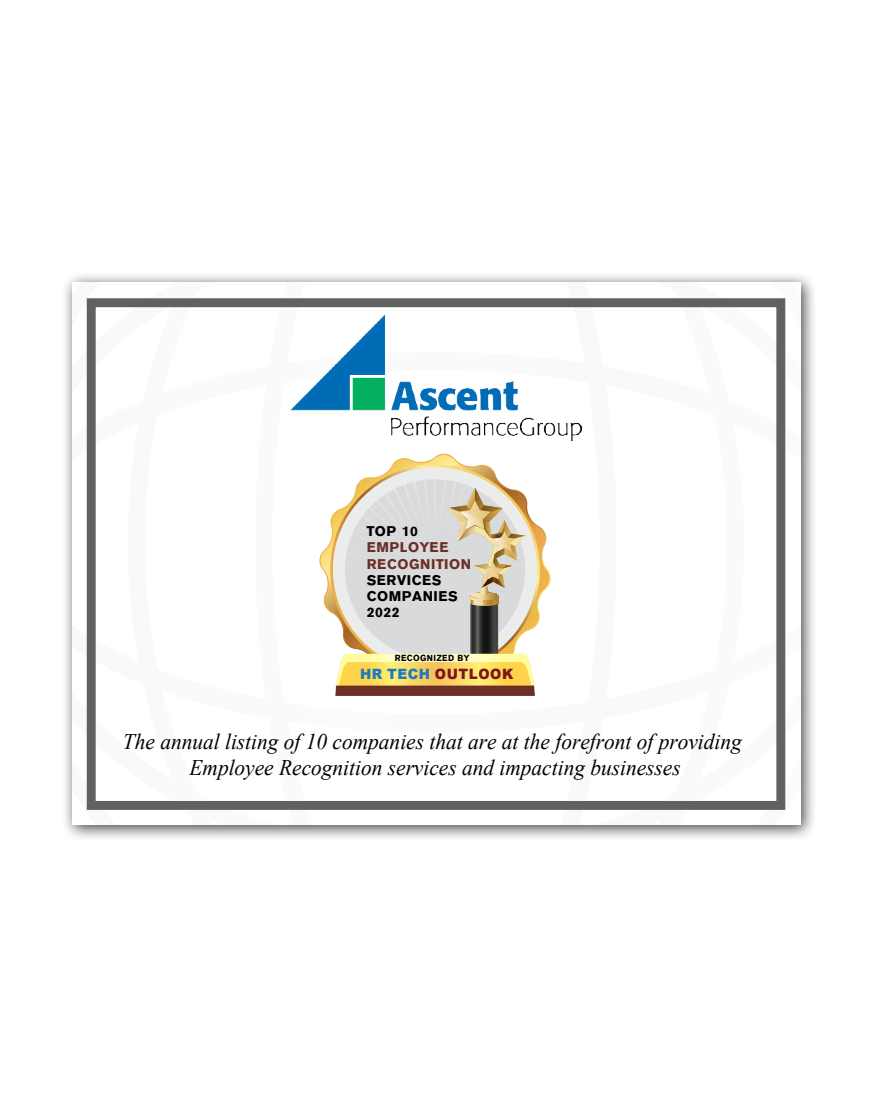
<style>
.page{position:relative;width:872px;height:1106px;background:#fff}
.page>*{position:absolute;margin:0;border:0;box-sizing:border-box;transform-origin:0 0}
.t1{font:italic 22.2px/25.7px "Times New Roman";color:#000;text-align:center;scale:.96 1}
.t2{font:700 14.7px/16.2px "Ancona";letter-spacing:.04em;color:#000}
.t3{font:900 14.25px "Arial";letter-spacing:.04em;color:#7f1420;scale:.95 1}
.t4{font:700 9.3px "Ancona";letter-spacing:.04em;color:#000;scale:.95 1}
.s1{color:#6b2f27}
.s2{color:#207abe}
</style>
<div class="page">
<div style="left:61px;top:270px;width:756px;height:571px;background:#000;opacity:.75"></div>
<svg style="left:72px;top:282px;width:728px;height:542px"></svg>
<div style="left:87px;top:298px;width:698px;height:512px;border:9px solid #606161"></div>
<svg style="left:319px;top:455px;width:232px;height:230px"></svg>
<svg style="left:335px;top:474px;width:200px;height:222px;background:#d7ccb4"></svg>
<img style="left:290px;top:315px;width:292px;height:125px">
<p class="t2" style="left:367px;top:522px;width:106px">TOP 10<br><span class="s1">EMPLOYEE<br>RECOGNITION<br></span>SERVICES<br>COMPANIES<br>2022</p>
<p class="t4" style="left:395px;top:651px;width:80px">RECOGNIZED BY</p>
<p class="t3" style="left:360px;top:664px;width:163px"><span class="s2">HR TECH</span> OUTLOOK</p>
<p class="t1" style="left:123px;top:728px;width:646px">The annual listing of 10 companies that are at the forefront of providing<br>Employee Recognition services and impacting businesses</p>
</div>
